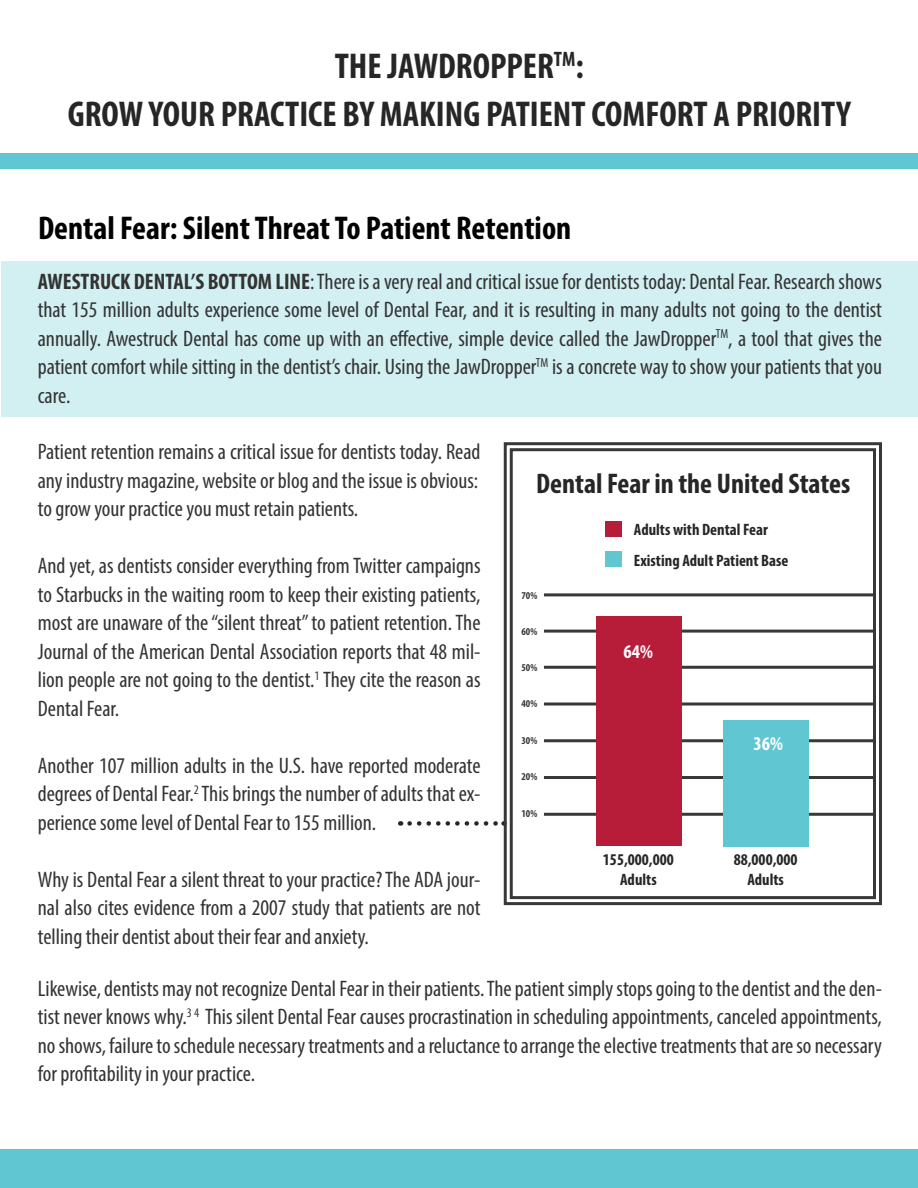
<style>
.page{position:relative;width:918px;height:1188px;background:#fff}
.page>*{position:absolute;margin:0;border:0;box-sizing:border-box;transform-origin:0 0}
.t1{font:700 condensed 36px "Myriad Pro";color:#262626}
.t2{font:700 condensed 33px "Myriad Pro";color:#000}
.t3{font:700 condensed 28.5px "Myriad Pro";color:#262626}
.t4{font:condensed 22.5px/28.5px "Myriad Pro";color:#333;text-align:justify}
.t5{font:700 condensed 19.5px "Myriad Pro";color:#feffff}
.t6{font:700 condensed 16.5px "Myriad Pro";color:#262626}
.t7{font:700 condensed 10.5px "Myriad Pro";color:#383838}
.s1{font-weight:700}
</style>
<div class="page">
<div style="left:2px;top:261px;width:916px;height:156px;background:#d2eff2"></div>
<svg style="left:410px;top:821px;width:92px;height:5px"></svg>
<svg style="left:502px;top:442px;width:380px;height:464px"></svg>
<div style="left:510px;top:448px;width:366px;height:451px;border:3px solid #383838"></div>
<hr style="left:544px;top:776px;width:331px;height:3px;background:#383838">
<hr style="left:544px;top:739px;width:331px;height:3px;background:#383838">
<hr style="left:544px;top:703px;width:331px;height:3px;background:#383838">
<hr style="left:544px;top:666px;width:331px;height:3px;background:#383838">
<hr style="left:544px;top:630px;width:331px;height:3px;background:#383838">
<hr style="left:544px;top:593px;width:331px;height:3px;background:#383838">
<div style="left:596px;top:616px;width:86px;height:230px;background:#b71c39"></div>
<div style="left:724px;top:720px;width:85px;height:126px;background:#60c7d2"></div>
<div style="left:605px;top:521px;width:16px;height:16px;background:#b71c39"></div>
<div style="left:605px;top:551px;width:16px;height:16px;background:#60c7d2"></div>
<div style="left:0;top:153px;width:918px;height:16px;background:#60c7d2"></div>
<div style="left:1px;top:1149px;width:917px;height:39px;background:#60c7d2"></div>
<p class="t1" style="left:335px;top:44px;width:251px">THE JAWDROPPER<sup>TM</sup>:</p>
<p class="t1" style="left:68px;top:92px;width:785px">GROW YOUR PRACTICE BY MAKING PATIENT COMFORT A PRIORITY</p>
<p class="t2" style="left:38px;top:208px;width:535px">Dental Fear: Silent Threat To Patient Retention</p>
<p class="t4" style="left:38px;top:267px;width:846px"><span class="s1">AWESTRUCK DENTAL’S BOTTOM LINE</span>: There is a very real and critical issue for dentists today: Dental Fear. Research shows that 155 million adults experience some level of Dental Fear, and it is resulting in many adults not going to the dentist annually. Awestruck Dental has come up with an effective, simple device called the JawDropper<sup>TM</sup>, a tool that gives the patient comfort while sitting in the dentist’s chair. Using the JawDropper<sup>TM</sup> is a concrete way to show your patients that you care.</p>
<p class="t4" style="left:38px;top:437px;width:444px">Patient retention remains a critical issue for dentists today. Read any industry magazine, website or blog and the issue is obvious:</p>
<p class="t4" style="left:38px;top:494px;width:322px">to grow your practice you must retain patients.</p>
<p class="t4" style="left:38px;top:551px;width:444px">And yet, as dentists consider everything from Twitter campaigns to Starbucks in the waiting room to keep their existing patients, most are unaware of the “silent threat” to patient retention. The Journal of the American Dental Association reports that 48 mil&shy;lion people are not going to the dentist.<sup>1</sup> They cite the reason as Dental Fear.</p>
<p class="t4" style="left:38px;top:751px;width:444px">Another 107 million adults in the U.S. have reported moderate degrees of Dental Fear.<sup>2</sup> This brings the number of adults that ex&shy;perience some level of Dental Fear to 155 million.</p>
<p class="t4" style="left:38px;top:865px;width:444px">Why is Dental Fear a silent threat to your practice? The ADA jour&shy;nal also cites evidence from a 2007 study that patients are not telling their dentist about their fear and anxiety.</p>
<p class="t3" style="left:536px;top:466px;width:315px">Dental Fear in the United States</p>
<p class="t7" style="left:521px;top:589px;width:17px">70%</p>
<p class="t7" style="left:521px;top:625px;width:17px">60%</p>
<p class="t7" style="left:521px;top:661px;width:17px">50%</p>
<p class="t7" style="left:521px;top:697px;width:17px">40%</p>
<p class="t7" style="left:521px;top:734px;width:17px">30%</p>
<p class="t7" style="left:521px;top:770px;width:17px">20%</p>
<p class="t7" style="left:521px;top:807px;width:17px">10%</p>
<p class="t6" style="left:634px;top:519px;width:136px">Adults with Dental Fear</p>
<p class="t6" style="left:634px;top:550px;width:156px">Existing Adult Patient Base</p>
<p class="t5" style="left:624px;top:639px;width:31px">64%</p>
<p class="t6" style="left:603px;top:849px;width:72px">155,000,000</p>
<p class="t6" style="left:620px;top:869px;width:38px">Adults</p>
<p class="t5" style="left:754px;top:732px;width:31px">36%</p>
<p class="t6" style="left:734px;top:849px;width:65px">88,000,000</p>
<p class="t6" style="left:747px;top:869px;width:38px">Adults</p>
<p class="t4" style="left:38px;top:974px;width:846px">Likewise, dentists may not recognize Dental Fear in their patients. The patient simply stops going to the dentist and the den&shy;tist never knows why.<sup>3</sup> <sup>4</sup> This silent Dental Fear causes procrastination in scheduling appointments, canceled appointments, no shows, failure to schedule necessary treatments and a reluctance to arrange the elective treatments that are so necessary for profitability in your practice.</p>
</div>
